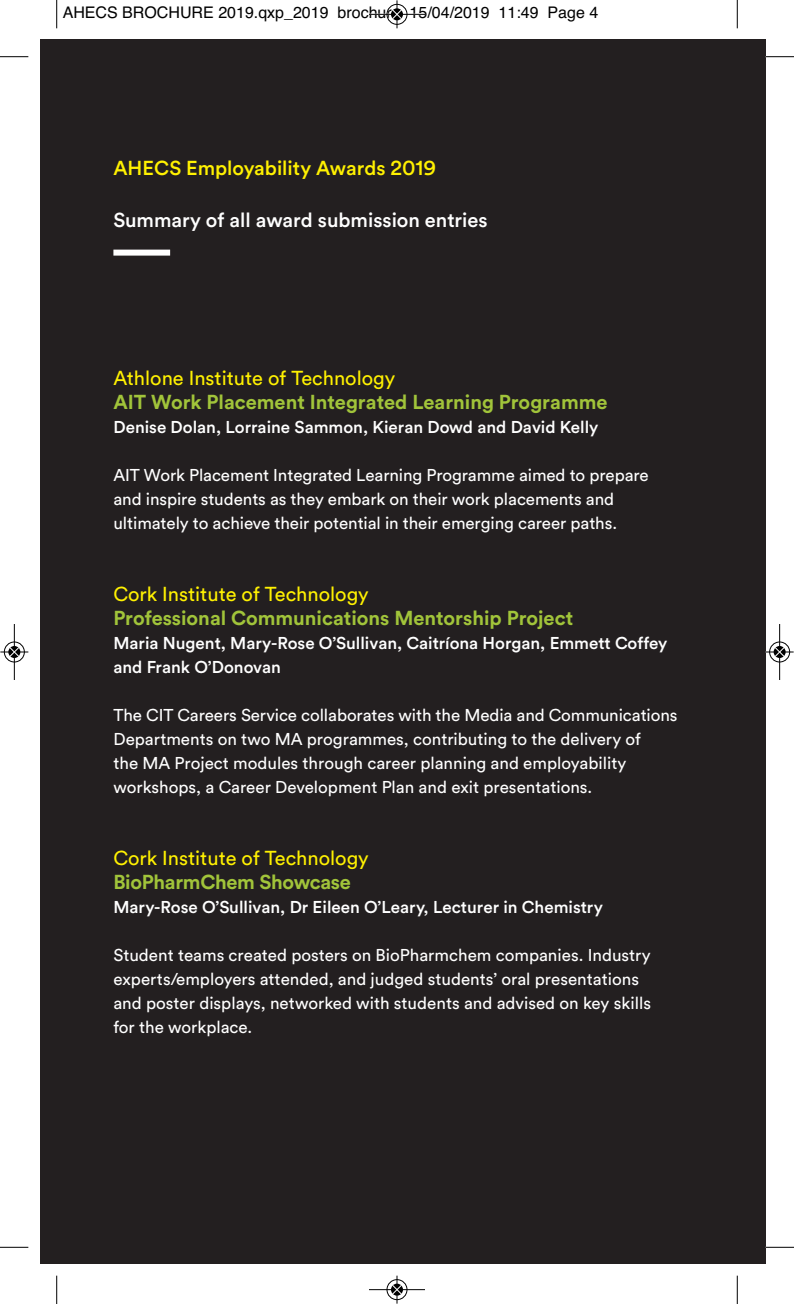
<style>
.page{position:relative;width:794px;height:1304px;background:#fff}
.page>*{position:absolute;margin:0;border:0;box-sizing:border-box;transform-origin:0 0}
.t1{font:700 20px "Circular Air Pro";color:#a1c43a}
.t2{font:20px "Circular Air Pro";color:#fff101}
.t3{font:500 20px "Circular Air Pro";color:#fff}
.t4{font:500 20px "Circular Air Pro";color:#fff101}
.t5{font:17px/24px "Circular Air Pro";color:#fff}
.t6{font:500 17px/24px "Circular Air Pro";color:#fff}
.t7{font:16px "Helvetica";color:#000}
</style>
<div class="page">
<div style="left:40px;top:40px;width:725px;height:1224px;background:#231f20"></div>
<div style="left:113px;top:250px;width:57px;height:6px;background:#fff"></div>
<svg style="left:56px;top:0;width:1px;height:28px"></svg>
<svg style="left:0;top:56px;width:28px;height:1px"></svg>
<svg style="left:737px;top:0;width:1px;height:28px"></svg>
<svg style="left:765px;top:56px;width:29px;height:1px"></svg>
<svg style="left:56px;top:1276px;width:1px;height:28px"></svg>
<svg style="left:0;top:1247px;width:28px;height:1px"></svg>
<svg style="left:737px;top:1276px;width:1px;height:28px"></svg>
<svg style="left:765px;top:1247px;width:29px;height:1px"></svg>
<div style="left:386px;top:4px;width:22px;height:21px;border:1px solid #fff;border-radius:50%"></div>
<hr style="left:369px;top:14px;width:56px;height:1px;background:#000">
<div style="left:387px;top:4px;width:20px;height:21px;border:1px solid #000;border-radius:50%"></div>
<svg style="left:392px;top:0;width:10px;height:28px"></svg>
<div style="left:386px;top:1279px;width:22px;height:21px;border:1px solid #fff;border-radius:50%"></div>
<hr style="left:369px;top:1289px;width:56px;height:1px;background:#000">
<div style="left:387px;top:1279px;width:20px;height:21px;border:1px solid #000;border-radius:50%"></div>
<svg style="left:392px;top:1276px;width:10px;height:28px"></svg>
<div style="left:4px;top:641px;width:21px;height:22px;border:1px solid #fff;border-radius:50%"></div>
<hr style="left:14px;top:624px;width:1px;height:56px;background:#000">
<div style="left:4px;top:642px;width:21px;height:20px;border:1px solid #000;border-radius:50%"></div>
<svg style="left:0;top:647px;width:28px;height:10px"></svg>
<div style="left:769px;top:641px;width:21px;height:22px;border:1px solid #fff;border-radius:50%"></div>
<hr style="left:779px;top:624px;width:1px;height:56px;background:#000">
<div style="left:769px;top:642px;width:21px;height:20px;border:1px solid #000;border-radius:50%"></div>
<svg style="left:765px;top:647px;width:28px;height:10px"></svg>
<p class="t7" style="left:63px;top:3px;width:537px">AHECS BROCHURE 2019.qxp_2019 brochure 15/04/2019 11:49 Page 4</p>
<p class="t4" style="left:113px;top:160px;width:324px">AHECS Employability Awards 2019</p>
<p class="t3" style="left:113px;top:212px;width:376px">Summary of all award submission entries</p>
<p class="t2" style="left:113px;top:370px;width:283px">Athlone Institute of Technology</p>
<p class="t1" style="left:113px;top:394px;width:495px">AIT Work Placement Integrated Learning Programme</p>
<p class="t6" style="left:113px;top:416px;width:486px">Denise Dolan, Lorraine Sammon, Kieran Dowd and David Kelly</p>
<p class="t5" style="left:113px;top:464px;width:537px">AIT Work Placement Integrated Learning Programme aimed to prepare and inspire students as they embark on their work placements and ultimately to achieve their potential in their emerging career paths.</p>
<p class="t2" style="left:113px;top:586px;width:257px">Cork Institute of Technology</p>
<p class="t1" style="left:113px;top:610px;width:461px">Professional Communications Mentorship Project</p>
<p class="t6" style="left:113px;top:632px;width:555px">Maria Nugent, Mary-Rose O’Sullivan, Caitríona Horgan, Emmett Coffey and Frank O’Donovan</p>
<p class="t5" style="left:113px;top:704px;width:565px">The CIT Careers Service collaborates with the Media and Communications Departments on two MA programmes, contributing to the delivery of<br>the MA Project modules through career planning and employability workshops, a Career Development Plan and exit presentations.</p>
<p class="t2" style="left:113px;top:850px;width:257px">Cork Institute of Technology</p>
<p class="t1" style="left:113px;top:874px;width:239px">BioPharmChem Showcase</p>
<p class="t6" style="left:113px;top:896px;width:491px">Mary-Rose O’Sullivan, Dr Eileen O’Leary, Lecturer in Chemistry</p>
<p class="t5" style="left:113px;top:944px;width:539px">Student teams created posters on BioPharmchem companies. Industry experts/employers attended, and judged students’ oral presentations and poster displays, networked with students and advised on key skills for the workplace.</p>
</div>
